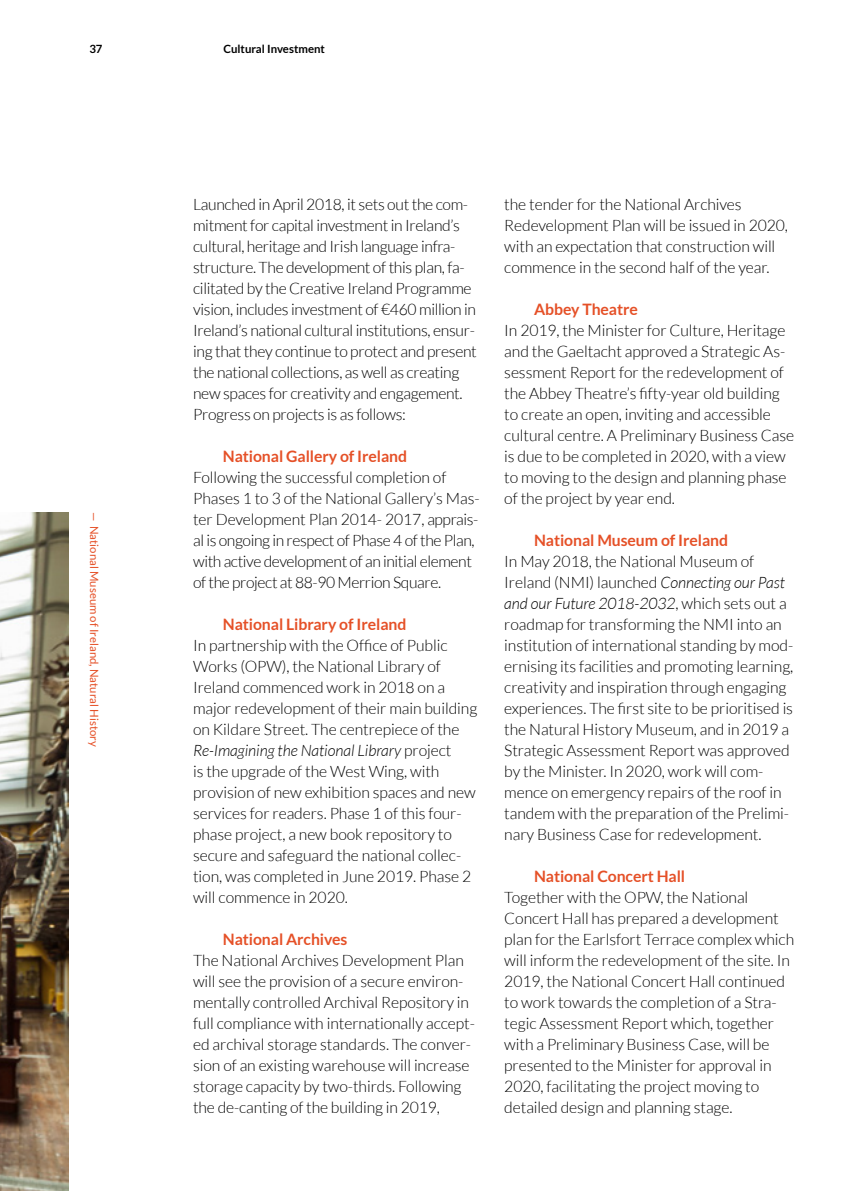
<style>
.page{position:relative;width:864px;height:1191px;background:#fff}
.page>*{position:absolute;margin:0;border:0;box-sizing:border-box;transform-origin:0 0}
.t1{font:300 15.75px/21px "Lato";letter-spacing:-.005em;color:#000}
.t2{font:300 15.75px/21px "Lato";letter-spacing:-.025em;color:#000}
.t3{font:700 15.75px "Lato";letter-spacing:-.005em;color:#e55027}
.t4{font:11.38px "Lato";color:#e55027}
.t5{font:700 11.38px "Lato";color:#000}
.s1{font-style:italic}
</style>
<div class="page">
<img style="left:0;top:512px;width:68px;height:679px">
<p class="t5" style="left:89px;top:42px;width:15px">37</p>
<p class="t5" style="left:223px;top:42px;width:103px">Cultural Investment</p>
<p class="t4" style="left:101px;top:512px;width:236px;rotate:90deg">— National Museum of Ireland, Natural History</p>
<p class="t1" style="left:193px;top:194px;width:285px">Launched in April 2018, it sets out the com&shy;mitment for capital investment in Ireland’s cultural, heritage and Irish language infra&shy;structure. The development of this plan, fa&shy;cilitated by the Creative Ireland Programme vision, includes investment of €460 million in Ireland’s national cultural institutions, ensur&shy;ing that they continue to protect and present the national collections, as well as creating new spaces for creativity and engagement.<br>Progress on projects is as follows:</p>
<p class="t3" style="left:223px;top:447px;width:186px">National Gallery of Ireland</p>
<p class="t2" style="left:193px;top:467px;width:288px">Following the successful completion of Phases 1 to 3 of the National Gallery’s Mas&shy;ter Development Plan 2014- 2017, apprais&shy;al is ongoing in respect of Phase 4 of the Plan, with active development of an initial element of the project at 88-90 Merrion Square.</p>
<p class="t3" style="left:223px;top:615px;width:185px">National Library of Ireland</p>
<p class="t1" style="left:193px;top:635px;width:285px">In partnership with the Office of Public Works (OPW), the National Library of Ireland commenced work in 2018 on a major redevelopment of their main building on Kildare Street. The centrepiece of the <span class="s1">Re-Imagining the National Library</span> project<br>is the upgrade of the West Wing, with provision of new exhibition spaces and new services for readers. Phase 1 of this four&shy;phase project, a new book repository to secure and safeguard the national collec&shy;tion, was completed in June 2019. Phase 2 will commence in 2020.</p>
<p class="t3" style="left:223px;top:930px;width:126px">National Archives</p>
<p class="t1" style="left:193px;top:950px;width:283px">The National Archives Development Plan will see the provision of a secure environ&shy;mentally controlled Archival Repository in full compliance with internationally accept&shy;ed archival storage standards. The conver&shy;sion of an existing warehouse will increase storage capacity by two-thirds. Following the de-canting of the building in 2019,</p>
<p class="t1" style="left:504px;top:194px;width:285px">the tender for the National Archives Redevelopment Plan will be issued in 2020, with an expectation that construction will commence in the second half of the year.</p>
<p class="t3" style="left:534px;top:300px;width:105px">Abbey Theatre</p>
<p class="t1" style="left:504px;top:320px;width:291px">In 2019, the Minister for Culture, Heritage and the Gaeltacht approved a Strategic As&shy;sessment Report for the redevelopment of the Abbey Theatre’s fifty-year old building to create an open, inviting and accessible cultural centre. A Preliminary Business Case is due to be completed in 2020, with a view to moving to the design and planning phase of the project by year end.</p>
<p class="t3" style="left:534px;top:531px;width:195px">National Museum of Ireland</p>
<p class="t1" style="left:504px;top:551px;width:290px">In May 2018, the National Museum of Ireland (NMI) launched <span class="s1">Connecting our Past and our Future 2018-2032</span>, which sets out a roadmap for transforming the NMI into an institution of international standing by mod&shy;ernising its facilities and promoting learning, creativity and inspiration through engaging experiences. The first site to be prioritised is the Natural History Museum, and in 2019 a Strategic Assessment Report was approved by the Minister. In 2020, work will com&shy;mence on emergency repairs of the roof in tandem with the preparation of the Prelimi&shy;nary Business Case for redevelopment.</p>
<p class="t3" style="left:534px;top:867px;width:152px">National Concert Hall</p>
<p class="t1" style="left:504px;top:887px;width:291px">Together with the OPW, the National Concert Hall has prepared a development plan for the Earlsfort Terrace complex which will inform the redevelopment of the site. In 2019, the National Concert Hall continued to work towards the completion of a Stra&shy;tegic Assessment Report which, together with a Preliminary Business Case, will be presented to the Minister for approval in 2020, facilitating the project moving to detailed design and planning stage.</p>
</div>
